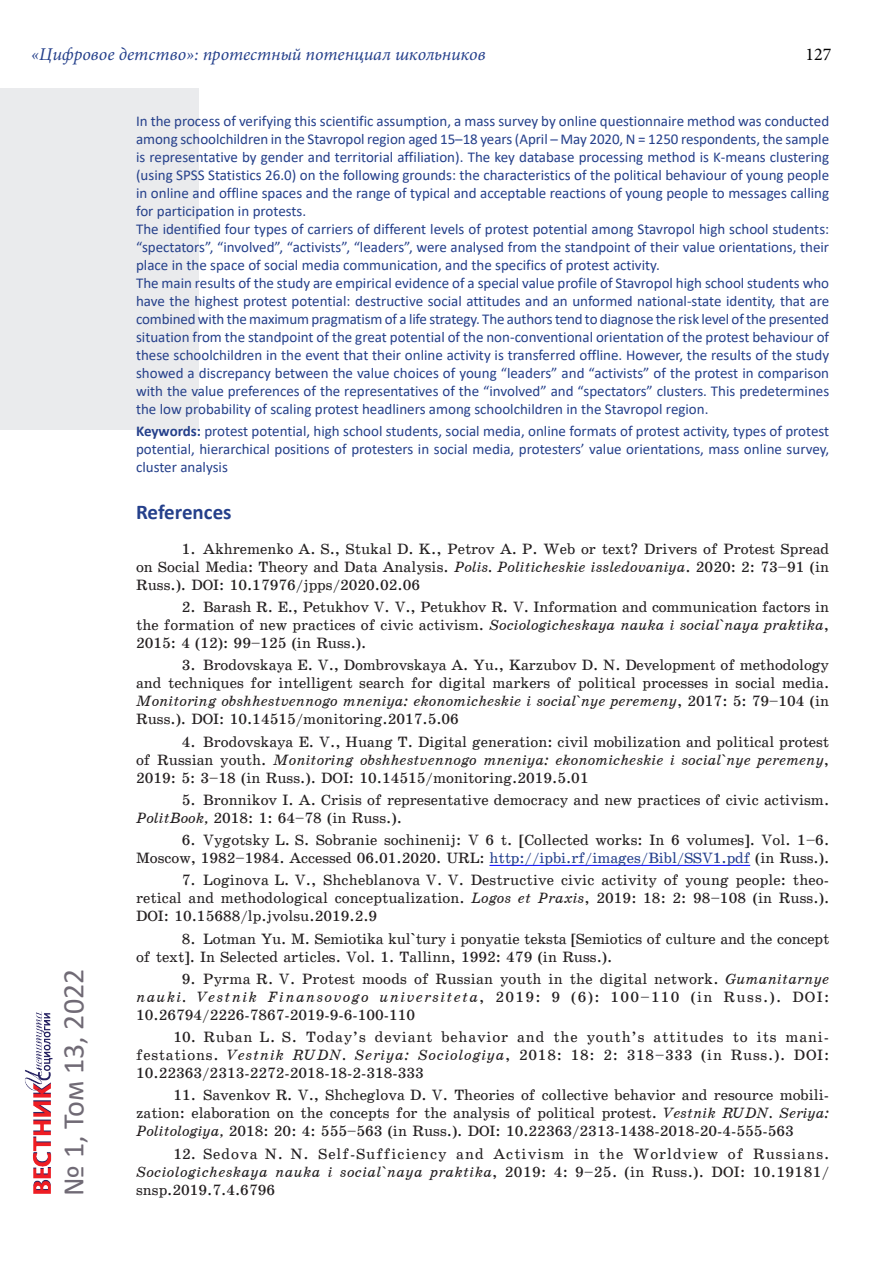
<style>
.page{position:relative;width:893px;height:1263px;background:#fff}
.page>*{position:absolute;margin:0;border:0;box-sizing:border-box;transform-origin:0 0}
.t1{font:30px "Calibri";color:#706a75}
.Referense{font:700 21px "Calibri";color:#25408b}
.t2{font:italic 18px "Minion Pro";letter-spacing:-.005em;color:#25408b}
.t3{font:18px "Minion Pro";color:#000}
.t4{font:15px/18px "School Book C";color:#231f20;text-align:justify}
.Аннотация_текст_Summ{font:15px/18px "Calibri";color:#25408b;text-align:justify}
.Ключевые_слова_Summa{font:15px/18px "Calibri";color:#25408b;text-align:justify}
.s1{font-weight:700}
.s2{font-family:"School Book C Italic"}
.s3{color:#25408b}
</style>
<div class="page">
<div style="left:0;top:88px;width:198px;height:341px;background:#eaebed"></div>
<hr style="left:489px;top:865px;width:261px;height:1px;background:#00f">
<img style="left:24px;top:1011px;width:29px;height:183px">
<p class="t2" style="left:31px;top:42px;width:456px">«Цифровое детство»: протестный потенциал школьников</p>
<p class="t3" style="left:805px;top:42px;width:27px">127</p>
<h1 class="t1" style="left:53px;top:1196px;width:229px;rotate:-90deg">№ 1, Том 13, 2022</h1>
<p class="Аннотация_текст_Summ" style="left:136px;top:112px;width:695px">In the process of verifying this scientific assumption, a mass survey by online questionnaire method was conducted among schoolchildren in the Stavropol region aged 15–18 years (April – May 2020, N = 1250 respondents, the sample is representative by gender and territorial affiliation). The key database processing method is K-means clustering (using SPSS Statistics 26.0) on the following grounds: the characteristics of the political behaviour of young people in online and offline spaces and the range of typical and acceptable reactions of young people to messages calling for participation in protests.</p>
<p class="Аннотация_текст_Summ" style="left:136px;top:220px;width:695px">The identified four types of carriers of different levels of protest potential among Stavropol high school students: “spectators”, “involved”, “activists”, “leaders”, were analysed from the standpoint of their value orientations, their place in the space of social media communication, and the specifics of protest activity.</p>
<p class="Аннотация_текст_Summ" style="left:136px;top:274px;width:695px">The main results of the study are empirical evidence of a special value profile of Stavropol high school students who have the highest protest potential: destructive social attitudes and an unformed national-state identity, that are combined with the maximum pragmatism of a life strategy. The authors tend to diagnose the risk level of the presented situation from the standpoint of the great potential of the non-conventional orientation of the protest behaviour of these schoolchildren in the event that their online activity is transferred offline. However, the results of the study showed a discrepancy between the value choices of young “leaders” and “activists” of the protest in comparison with the value preferences of the representatives of the “involved” and “spectators” clusters. This predetermines the low probability of scaling protest headliners among schoolchildren in the Stavropol region.</p>
<p class="Ключевые_слова_Summa" style="left:136px;top:422px;width:695px"><span class="s1">Keywords:</span> protest potential, high school students, social media, online formats of protest activity, types of protest potential, hierarchical positions of protesters in social media, protesters’ value orientations, mass online survey, cluster analysis</p>
<p class="Referense" style="left:136px;top:497px;width:97px">References</p>
<p class="t4" style="left:136px;top:540px;width:695px;text-indent:46px">1. Akhremenko A. S., Stukal D. K., Petrov A. P. Web or text? Drivers of Protest Spread on Social Media: Theory and Data Analysis. <span class="s2">Polis. Politicheskie issledovaniya</span>. 2020: 2: 73–91 (in Russ.). DOI: 10.17976/jpps/2020.02.06</p>
<p class="t4" style="left:136px;top:598px;width:695px;text-indent:46px">2. Barash R. E., Petukhov V. V., Petukhov R. V. Information and communication factors in the formation of new practices of civic activism. <span class="s2">Sociologicheskaya nauka i social`naya praktika</span>, 2015: 4 (12): 99–125 (in Russ.).</p>
<p class="t4" style="left:136px;top:656px;width:695px;text-indent:46px">3. Brodovskaya E. V., Dombrovskaya A. Yu., Karzubov D. N. Development of methodology and techniques for intelligent search for digital markers of political processes in social media.<br><span class="s2">Monitoring obshhestvennogo mneniya: ekonomicheskie i social`nye peremeny</span>, 2017: 5: 79–104 (in Russ.). DOI: 10.14515/monitoring.2017.5.06</p>
<p class="t4" style="left:136px;top:733px;width:695px;text-indent:46px">4. Brodovskaya E. V., Huang T. Digital generation: civil mobilization and political protest of Russian youth. <span class="s2">Monitoring obshhestvennogo mneniya: ekonomicheskie i social`nye peremeny</span>, 2019: 5: 3–18 (in Russ.). DOI: 10.14515/monitoring.2019.5.01</p>
<p class="t4" style="left:136px;top:791px;width:695px;text-indent:46px">5. Bronnikov I. A. Crisis of representative democracy and new practices of civic activism.<br><span class="s2">PolitBook,</span> 2018: 1: 64–78 (in Russ.).</p>
<p class="t4" style="left:136px;top:831px;width:695px;text-align:right">6. Vygotsky L. S. Sobranie sochinenij: V 6 t. [Collected works: In 6 volumes]. Vol. 1–6.<br>Moscow, 1982–1984. Accessed 06.01.2020. URL: <span class="s3">http://ipbi.rf/images/Bibl/SSV1.pdf</span> (in Russ.).</p>
<p class="t4" style="left:136px;top:871px;width:695px;text-indent:46px">7. Loginova L. V., Shcheblanova V. V. Destructive civic activity of young people: theo&shy;retical and methodological conceptualization. <span class="s2">Logos et Praxis</span>, 2019: 18: 2: 98–108 (in Russ.).<br>DOI: 10.15688/lp.jvolsu.2019.2.9</p>
<p class="t4" style="left:136px;top:930px;width:695px;text-indent:46px">8. Lotman Yu. M. Semiotika kul`tury i ponyatie teksta [Semiotics of culture and the concept of text]. In Selected articles. Vol. 1. Tallinn, 1992: 479 (in Russ.).</p>
<p class="t4" style="left:136px;top:970px;width:695px;text-indent:46px">9. Pyrma R. V. Protest moods of Russian youth in the digital network. <span class="s2">Gumanitarnye nauki. Vestnik Finansovogo universiteta</span>, 2019: 9 (6): 100–110 (in Russ.). DOI:<br>10.26794/2226-7867-2019-9-6-100-110</p>
<p class="t4" style="left:136px;top:1028px;width:695px;text-indent:37px">10. Ruban L. S. Today’s deviant behavior and the youth’s attitudes to its mani&shy;festations. <span class="s2">Vestnik RUDN. Seriya: Sociologiya</span>, 2018: 18: 2: 318–333 (in Russ.). DOI:<br>10.22363/2313-2272-2018-18-2-318-333</p>
<p class="t4" style="left:136px;top:1086px;width:695px;text-indent:37px">11. Savenkov R. V., Shcheglova D. V. Theories of collective behavior and resource mobili&shy;zation: elaboration on the concepts for the analysis of political protest. <span class="s2">Vestnik RUDN. Seriya:<br>Politologiya,</span> 2018: 20: 4: 555–563 (in Russ.). DOI: 10.22363/2313-1438-2018-20-4-555-563</p>
<p class="t4" style="left:136px;top:1145px;width:695px;text-indent:37px">12. Sedova N. N. Self-Sufficiency and Activism in the Worldview of Russians.<br><span class="s2">Sociologicheskaya nauka i social`naya praktika</span>, 2019: 4: 9–25. (in Russ.). DOI: 10.19181/ snsp.2019.7.4.6796</p>
</div>
